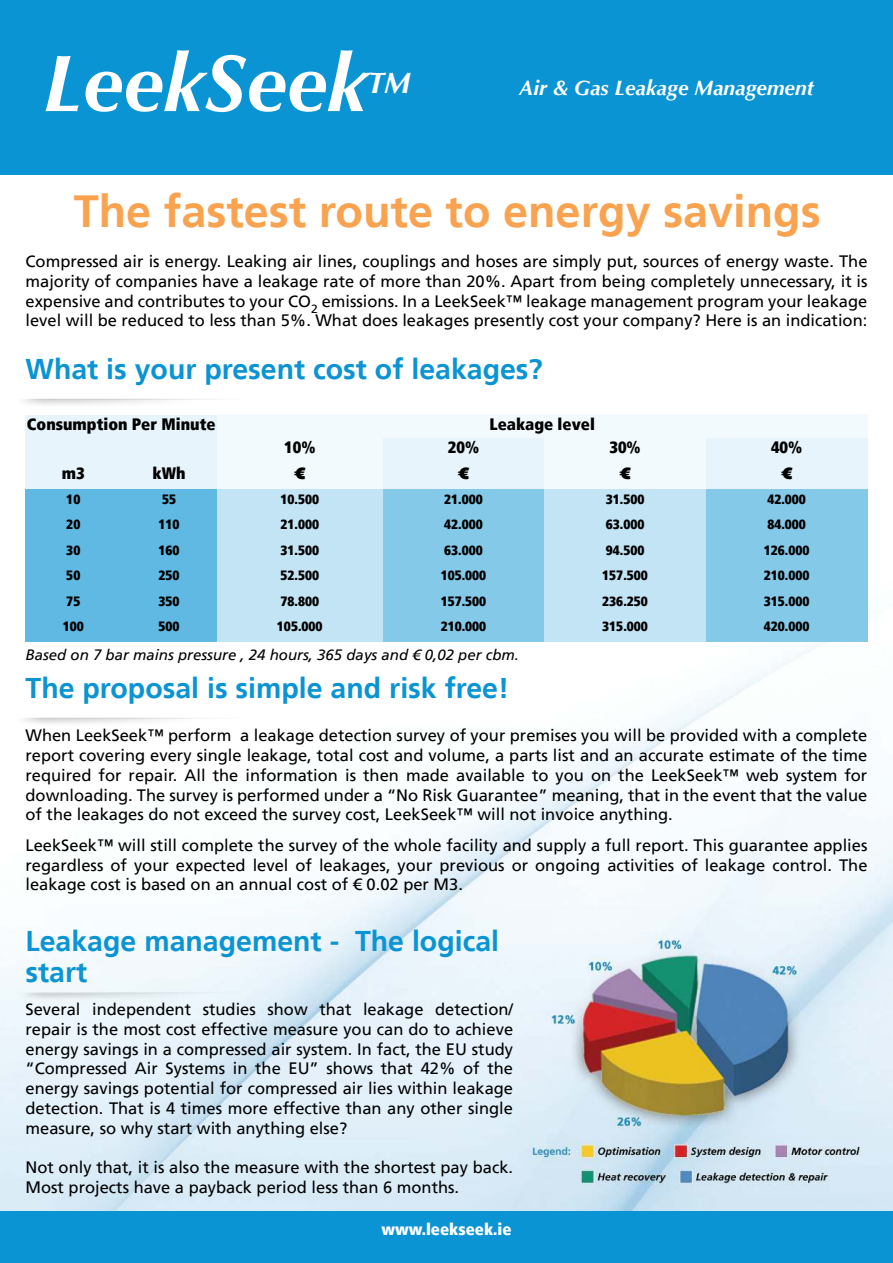
<style>
.page{position:relative;width:893px;height:1263px;background:#fff}
.page>*{position:absolute;margin:0;border:0;box-sizing:border-box;transform-origin:0 0}
.t1{font:italic 700 81px "Optima";color:#fff}
.t2{font:700 45px "Frutiger LT";color:#f9a350}
.t3{font:italic 700 29.7px "Optima";color:#fff}
.t4{font:700 28.5px/31.5px "Frutiger LT";color:#0b94d3}
.t5{font:italic 700 21px "Optima";color:#fff}
.t6{font:16.5px/19.8px "Frutiger LT";color:#000;text-align:justify}
.t7{font:900 condensed 16.5px "Frutiger LT";color:#000}
.t8{font:900 condensed 16.5px "Frutiger LT";color:#fff}
.t9{font:italic 15px "Frutiger LT";color:#000}
.t10{font:900 condensed 13.5px "Frutiger LT";color:#000}
</style>
<div class="page">
<img style="left:0;top:174px;width:893px;height:1038px">
<img style="left:13px;top:706px;width:238px;height:27px">
<img style="left:13px;top:387px;width:238px;height:27px">
<div style="left:0;top:1212px;width:893px;height:51px;background:#0b94d3"></div>
<div style="left:26px;top:415px;width:191px;height:48px;background:#e7f4fb"></div>
<div style="left:217px;top:438px;width:166px;height:25px;background:#f3fafd"></div>
<div style="left:383px;top:438px;width:161px;height:25px;background:#e7f4fb"></div>
<div style="left:544px;top:438px;width:162px;height:25px;background:#f3fafd"></div>
<div style="left:706px;top:438px;width:161px;height:25px;background:#e7f4fb"></div>
<div style="left:26px;top:463px;width:95px;height:26px;background:#e7f4fb"></div>
<div style="left:121px;top:463px;width:96px;height:26px;background:#e7f4fb"></div>
<div style="left:217px;top:463px;width:166px;height:26px;background:#f3fafd"></div>
<div style="left:383px;top:463px;width:161px;height:26px;background:#e7f4fb"></div>
<div style="left:544px;top:463px;width:162px;height:26px;background:#f3fafd"></div>
<div style="left:706px;top:463px;width:161px;height:26px;background:#e7f4fb"></div>
<div style="left:26px;top:489px;width:95px;height:25px;background:#60b9e2"></div>
<div style="left:121px;top:489px;width:96px;height:25px;background:#60b9e2"></div>
<div style="left:217px;top:489px;width:166px;height:25px;background:#c2e4f4"></div>
<div style="left:383px;top:489px;width:161px;height:25px;background:#85c9e9"></div>
<div style="left:544px;top:489px;width:162px;height:25px;background:#c2e4f4"></div>
<div style="left:706px;top:489px;width:161px;height:25px;background:#85c9e9"></div>
<div style="left:26px;top:514px;width:95px;height:26px;background:#60b9e2"></div>
<div style="left:121px;top:514px;width:96px;height:26px;background:#60b9e2"></div>
<div style="left:217px;top:514px;width:166px;height:26px;background:#c2e4f4"></div>
<div style="left:383px;top:514px;width:161px;height:26px;background:#85c9e9"></div>
<div style="left:544px;top:514px;width:162px;height:26px;background:#c2e4f4"></div>
<div style="left:706px;top:514px;width:161px;height:26px;background:#85c9e9"></div>
<div style="left:26px;top:540px;width:95px;height:26px;background:#60b9e2"></div>
<div style="left:121px;top:540px;width:96px;height:26px;background:#60b9e2"></div>
<div style="left:217px;top:540px;width:166px;height:26px;background:#c2e4f4"></div>
<div style="left:383px;top:540px;width:161px;height:26px;background:#85c9e9"></div>
<div style="left:544px;top:540px;width:162px;height:26px;background:#c2e4f4"></div>
<div style="left:706px;top:540px;width:161px;height:26px;background:#85c9e9"></div>
<div style="left:26px;top:566px;width:95px;height:25px;background:#60b9e2"></div>
<div style="left:121px;top:566px;width:96px;height:25px;background:#60b9e2"></div>
<div style="left:217px;top:566px;width:166px;height:25px;background:#c2e4f4"></div>
<div style="left:383px;top:566px;width:161px;height:25px;background:#85c9e9"></div>
<div style="left:544px;top:566px;width:162px;height:25px;background:#c2e4f4"></div>
<div style="left:706px;top:566px;width:161px;height:25px;background:#85c9e9"></div>
<div style="left:26px;top:591px;width:95px;height:26px;background:#60b9e2"></div>
<div style="left:121px;top:591px;width:96px;height:26px;background:#60b9e2"></div>
<div style="left:217px;top:591px;width:166px;height:26px;background:#c2e4f4"></div>
<div style="left:383px;top:591px;width:161px;height:26px;background:#85c9e9"></div>
<div style="left:544px;top:591px;width:162px;height:26px;background:#c2e4f4"></div>
<div style="left:706px;top:591px;width:161px;height:26px;background:#85c9e9"></div>
<div style="left:26px;top:617px;width:95px;height:25px;background:#60b9e2"></div>
<div style="left:121px;top:617px;width:96px;height:25px;background:#60b9e2"></div>
<div style="left:217px;top:617px;width:166px;height:25px;background:#c2e4f4"></div>
<div style="left:383px;top:617px;width:161px;height:25px;background:#85c9e9"></div>
<div style="left:544px;top:617px;width:162px;height:25px;background:#c2e4f4"></div>
<div style="left:706px;top:617px;width:161px;height:25px;background:#85c9e9"></div>
<div style="left:217px;top:415px;width:650px;height:23px;background:#f3fafd"></div>
<div style="left:0;top:0;width:893px;height:174px;background:#0b94d3"></div>
<h1 class="t1" style="left:42px;top:50px;width:327px">LeekSeek</h1>
<h3 class="t3" style="left:368px;top:71px;width:44px">TM</h3>
<p class="t5" style="left:519px;top:80px;width:296px">Air &amp; Gas Leakage Management</p>
<h2 class="t2" style="left:74px;top:193px;width:748px">The fastest route to energy savings</h2>
<p class="t6" style="left:26px;top:253px;width:844px">Compressed air is energy. Leaking air lines, couplings and hoses are simply put, sources of energy waste. The majority of companies have a leakage rate of more than 20%. Apart from being completely unnecessary, it is expensive and contributes to your CO<sub>2</sub> emissions. In a LeekSeek™ leakage management program your leakage level will be reduced to less than 5%. What does leakages presently cost your company? Here is an indication:</p>
<h3 class="t4" style="left:26px;top:356px;width:519px">What is your present cost of leakages?</h3>
<p class="t7" style="left:27px;top:418px;width:190px">Consumption Per Minute</p>
<p class="t7" style="left:489px;top:418px;width:107px">Leakage level</p>
<p class="t7" style="left:284px;top:441px;width:33px">10%</p>
<p class="t7" style="left:448px;top:441px;width:33px">20%</p>
<p class="t7" style="left:609px;top:441px;width:33px">30%</p>
<p class="t7" style="left:771px;top:441px;width:33px">40%</p>
<p class="t7" style="left:62px;top:466px;width:24px">m3</p>
<p class="t7" style="left:153px;top:466px;width:34px">kWh</p>
<p class="t7" style="left:294px;top:466px;width:13px">€</p>
<p class="t7" style="left:458px;top:466px;width:13px">€</p>
<p class="t7" style="left:619px;top:466px;width:13px">€</p>
<p class="t7" style="left:781px;top:466px;width:13px">€</p>
<p class="t10" style="left:66px;top:493px;width:16px">10</p>
<p class="t10" style="left:162px;top:493px;width:16px">55</p>
<p class="t10" style="left:280px;top:493px;width:40px">10.500</p>
<p class="t10" style="left:444px;top:493px;width:40px">21.000</p>
<p class="t10" style="left:606px;top:493px;width:40px">31.500</p>
<p class="t10" style="left:767px;top:493px;width:40px">42.000</p>
<p class="t10" style="left:66px;top:519px;width:16px">20</p>
<p class="t10" style="left:158px;top:519px;width:23px">110</p>
<p class="t10" style="left:280px;top:519px;width:40px">21.000</p>
<p class="t10" style="left:444px;top:519px;width:40px">42.000</p>
<p class="t10" style="left:606px;top:519px;width:40px">63.000</p>
<p class="t10" style="left:767px;top:519px;width:40px">84.000</p>
<p class="t10" style="left:66px;top:544px;width:16px">30</p>
<p class="t10" style="left:158px;top:544px;width:23px">160</p>
<p class="t10" style="left:280px;top:544px;width:40px">31.500</p>
<p class="t10" style="left:444px;top:544px;width:40px">63.000</p>
<p class="t10" style="left:606px;top:544px;width:40px">94.500</p>
<p class="t10" style="left:764px;top:544px;width:47px">126.000</p>
<p class="t10" style="left:66px;top:570px;width:16px">50</p>
<p class="t10" style="left:158px;top:570px;width:23px">250</p>
<p class="t10" style="left:280px;top:570px;width:40px">52.500</p>
<p class="t10" style="left:441px;top:570px;width:47px">105.000</p>
<p class="t10" style="left:602px;top:570px;width:47px">157.500</p>
<p class="t10" style="left:764px;top:570px;width:47px">210.000</p>
<p class="t10" style="left:66px;top:596px;width:16px">75</p>
<p class="t10" style="left:158px;top:596px;width:23px">350</p>
<p class="t10" style="left:280px;top:596px;width:40px">78.800</p>
<p class="t10" style="left:441px;top:596px;width:47px">157.500</p>
<p class="t10" style="left:602px;top:596px;width:47px">236.250</p>
<p class="t10" style="left:764px;top:596px;width:47px">315.000</p>
<p class="t10" style="left:63px;top:621px;width:23px">100</p>
<p class="t10" style="left:158px;top:621px;width:23px">500</p>
<p class="t10" style="left:277px;top:621px;width:47px">105.000</p>
<p class="t10" style="left:441px;top:621px;width:47px">210.000</p>
<p class="t10" style="left:602px;top:621px;width:47px">315.000</p>
<p class="t10" style="left:764px;top:621px;width:47px">420.000</p>
<p class="t9" style="left:26px;top:649px;width:495px">Based on 7 bar mains pressure , 24 hours, 365 days and € 0,02 per cbm.</p>
<h3 class="t4" style="left:26px;top:674px;width:485px">The proposal is simple and risk free!</h3>
<p class="t6" style="left:26px;top:727px;width:843px">When LeekSeek™ perform a leakage detection survey of your premises you will be provided with a complete report covering every single leakage, total cost and volume, a parts list and an accurate estimate of the time required for repair. All the information is then made available to you on the LeekSeek™ web system for downloading. The survey is performed under a “No Risk Guarantee” meaning, that in the event that the value of the leakages do not exceed the survey cost, LeekSeek™ will not invoice anything.</p>
<p class="t6" style="left:26px;top:836px;width:843px">LeekSeek™ will still complete the survey of the whole facility and supply a full report. This guarantee applies regardless of your expected level of leakages, your previous or ongoing activities of leakage control. The leakage cost is based on an annual cost of € 0.02 per M3.</p>
<h3 class="t4" style="left:26px;top:927px;width:475px">Leakage management - The logical start</h3>
<p class="t6" style="left:26px;top:1001px;width:489px">Several independent studies show that leakage detection/ repair is the most cost effective measure you can do to achieve energy savings in a compressed air system. In fact, the EU study “Compressed Air Systems in the EU” shows that 42% of the energy savings potential for compressed air lies within leakage detection. That is 4 times more effective than any other single measure, so why start with anything else?</p>
<p class="t6" style="left:26px;top:1159px;width:489px">Not only that, it is also the measure with the shortest pay back.<br>Most projects have a payback period less than 6 months.</p>
<p class="t8" style="left:381px;top:1222px;width:132px">www.leekseek.ie</p>
</div>
